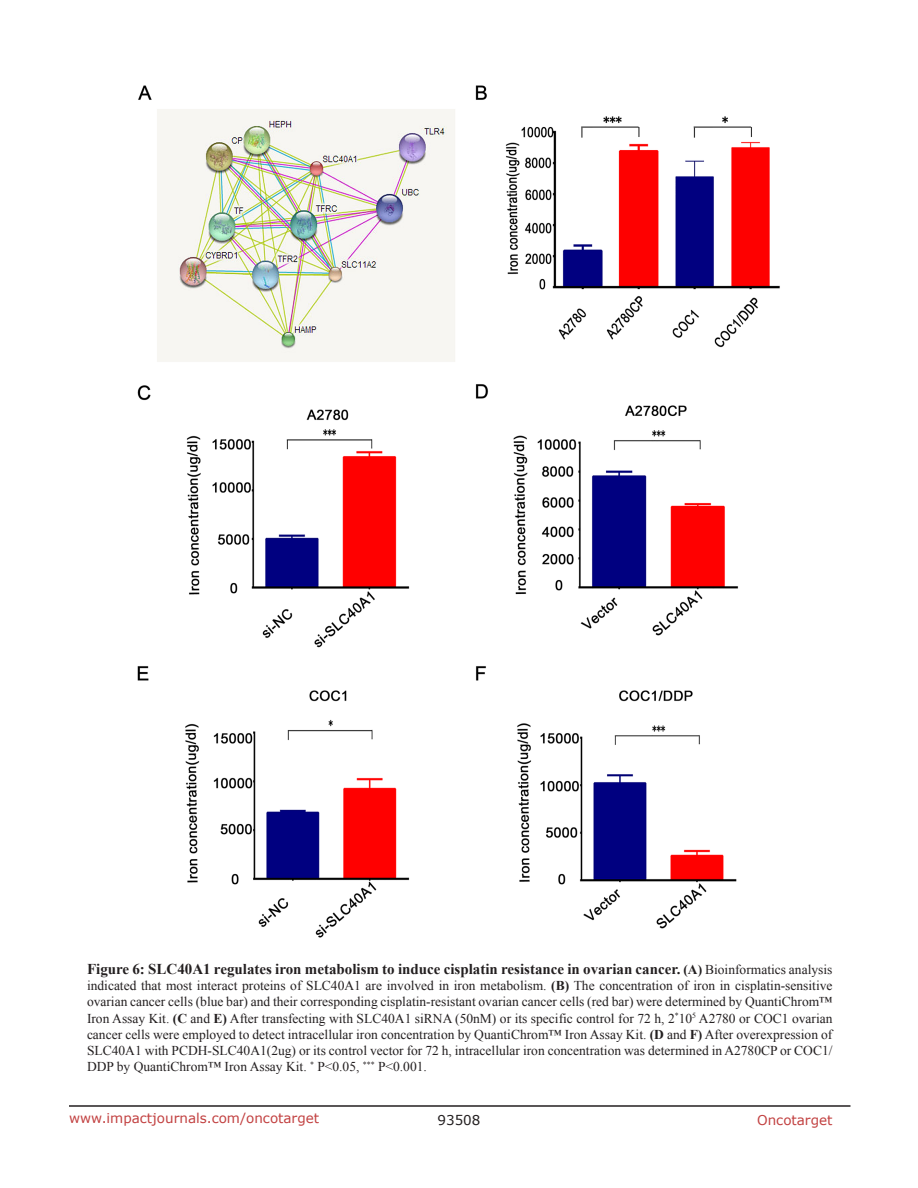
<style>
.page{position:relative;width:918px;height:1188px;background:#fff}
.page>*{position:absolute;margin:0;border:0;box-sizing:border-box;transform-origin:0 0}
.figuretext{font:700 15px "Times New Roman";color:#231f20}
.figuretext-2{font:13.5px/16.2px "Times New Roman";color:#231f20;text-align:justify}
.t1{font:13.5px "Verdana";color:#c24141}
.t2{font:13.5px "Verdana";color:#231f20}
.s1{font-size:13.5px}
.s2{font-weight:400;font-size:13.5px}
.s3{font-weight:700}
</style>
<div class="page">
<hr style="left:69px;top:1105px;width:781px;height:2px;background:#231f20">
<img style="left:137px;top:85px;width:643px;height:853px">
<p class="figuretext" style="left:87px;top:959px;width:747px">Figure 6: SLC40A1 regulates iron metabolism to induce cisplatin resistance in ovarian cancer. <span class="s1">(A)</span> <span class="s2">Bioinformatics analysis</span></p>
<p class="figuretext-2" style="left:87px;top:977px;width:747px">indicated that most interact proteins of SLC40A1 are involved in iron metabolism. <span class="s3">(B)</span> The concentration of iron in cisplatin-sensitive ovarian cancer cells (blue bar) and their corresponding cisplatin-resistant ovarian cancer cells (red bar) were determined by QuantiChrom™ Iron Assay Kit. <span class="s3">(C</span> and <span class="s3">E)</span> After transfecting with SLC40A1 siRNA (50nM) or its specific control for 72 h, 2<sup>*</sup>10<sup>5</sup> A2780 or COC1 ovarian cancer cells were employed to detect intracellular iron concentration by QuantiChrom™ Iron Assay Kit. <span class="s3">(D</span> and <span class="s3">F)</span> After overexpression of SLC40A1 with PCDH-SLC40A1(2ug) or its control vector for 72 h, intracellular iron concentration was determined in A2780CP or COC1/ DDP by QuantiChrom™ Iron Assay Kit. <sup>*</sup> P&lt;0.05, <sup>***</sup> P&lt;0.001.</p>
<p class="t1" style="left:69px;top:1109px;width:252px">www.impactjournals.com/oncotarget</p>
<p class="t2" style="left:438px;top:1111px;width:44px">93508</p>
<p class="t1" style="left:757px;top:1111px;width:77px">Oncotarget</p>
</div>
